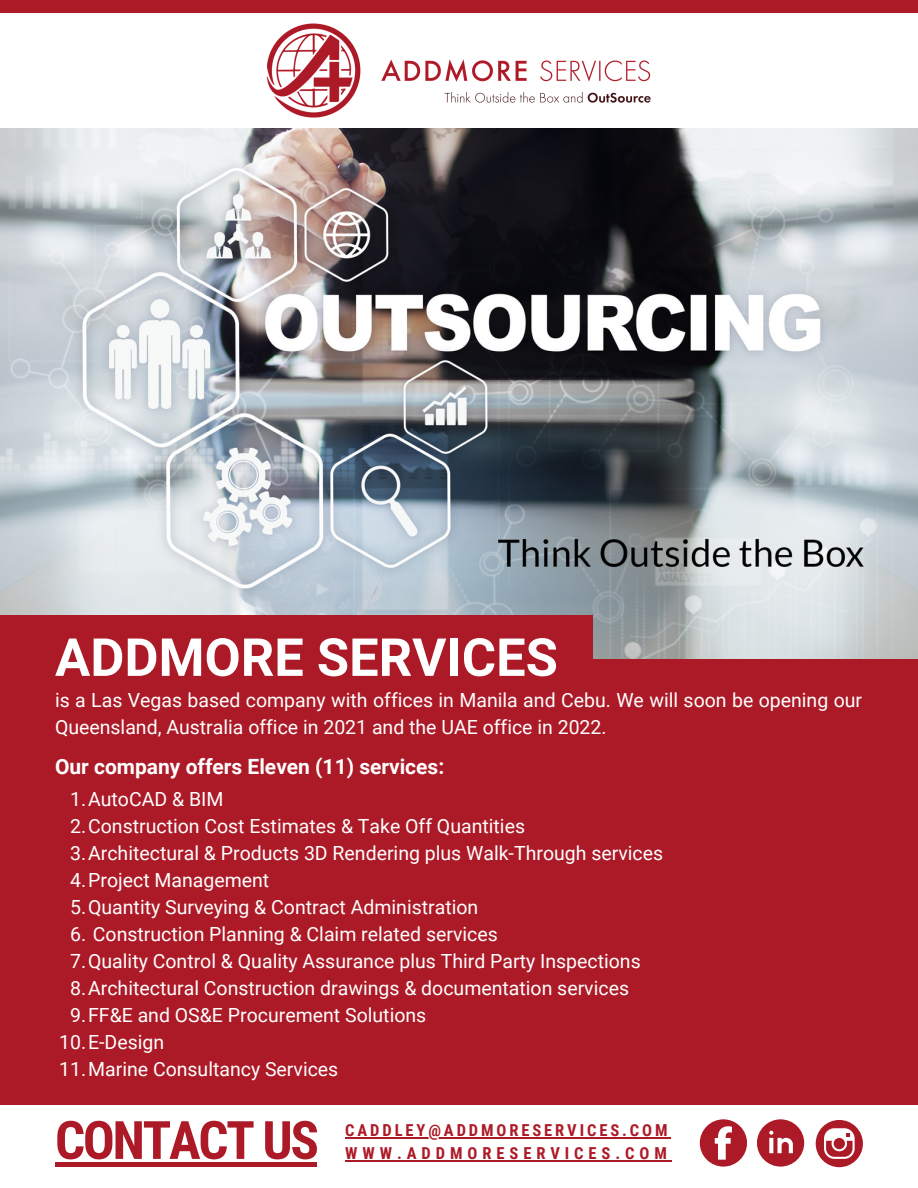
<style>
.page{position:relative;width:918px;height:1188px;background:#ad1a27}
.page>*{position:absolute;margin:0;border:0;box-sizing:border-box;transform-origin:0 0}
.t1{font:700 52.95px "Roboto Condensed";letter-spacing:-.045em;color:#ad1a27}
.t2{font:700 52.5px "Roboto";color:#fff}
.t3{font:700 21px "Roboto";color:#fff}
.t4{font:19.5px/27px "Roboto";color:#fff}
.t5{font:700 16.5px "Roboto Condensed";letter-spacing:.175em;color:#ad1a27}
.t6{font:700 16.5px "Roboto Condensed";letter-spacing:.3em;color:#ad1a27}
</style>
<div class="page">
<img style="left:0;top:128px;width:918px;height:531px">
<div style="left:0;top:14px;width:918px;height:114px;background:#fff"></div>
<img style="left:266px;top:23px;width:385px;height:95px">
<div style="left:0;top:1106px;width:918px;height:82px;background:#fff"></div>
<svg style="left:700px;top:1119px;width:47px;height:48px"></svg>
<svg style="left:816px;top:1120px;width:47px;height:47px"></svg>
<svg style="left:757px;top:1119px;width:47px;height:48px"></svg>
<div style="left:0;top:615px;width:592px;height:68px;background:#ad1a27"></div>
<div style="left:55px;top:1162px;width:262px;height:5px;background:#ad1a27"></div>
<hr style="left:345px;top:1137px;width:325px;height:2px;background:#ad1a27">
<hr style="left:345px;top:1160px;width:327px;height:1px;background:#ad1a27">
<p class="t2" style="left:55px;top:627px;width:504px">ADDMORE SERVICES</p>
<p class="t4" style="left:55px;top:687px;width:809px">is a Las Vegas based company with offices in Manila and Cebu. We will soon be opening our<br>Queensland, Australia office in 2021 and the UAE office in 2022.</p>
<p class="t3" style="left:55px;top:754px;width:391px">Our company offers Eleven (11) services:</p>
<p class="t4" style="left:70px;top:786px;width:155px">1.AutoCAD &amp; BIM</p>
<p class="t4" style="left:70px;top:813px;width:456px">2.Construction Cost Estimates &amp; Take Off Quantities</p>
<p class="t4" style="left:70px;top:840px;width:594px">3.Architectural &amp; Products 3D Rendering plus Walk-Through services</p>
<p class="t4" style="left:70px;top:867px;width:201px">4.Project Management</p>
<p class="t4" style="left:70px;top:894px;width:410px">5.Quantity Surveying &amp; Contract Administration</p>
<p class="t4" style="left:70px;top:921px;width:429px">6. Construction Planning &amp; Claim related services</p>
<p class="t4" style="left:70px;top:948px;width:572px">7.Quality Control &amp; Quality Assurance plus Third Party Inspections</p>
<p class="t4" style="left:70px;top:975px;width:560px">8.Architectural Construction drawings &amp; documentation services</p>
<p class="t4" style="left:70px;top:1002px;width:358px">9.FF&amp;E and OS&amp;E Procurement Solutions</p>
<p class="t4" style="left:59px;top:1029px;width:106px">10.E-Design</p>
<p class="t4" style="left:59px;top:1056px;width:281px">11.Marine Consultancy Services</p>
<p class="t1" style="left:55px;top:1110px;width:265px">CONTACT US</p>
<p class="t5" style="left:345px;top:1121px;width:324px">CADDLEY@ADDMORESERVICES.COM</p>
<p class="t6" style="left:345px;top:1144px;width:323px">WWW.ADDMORESERVICES.COM</p>
</div>
